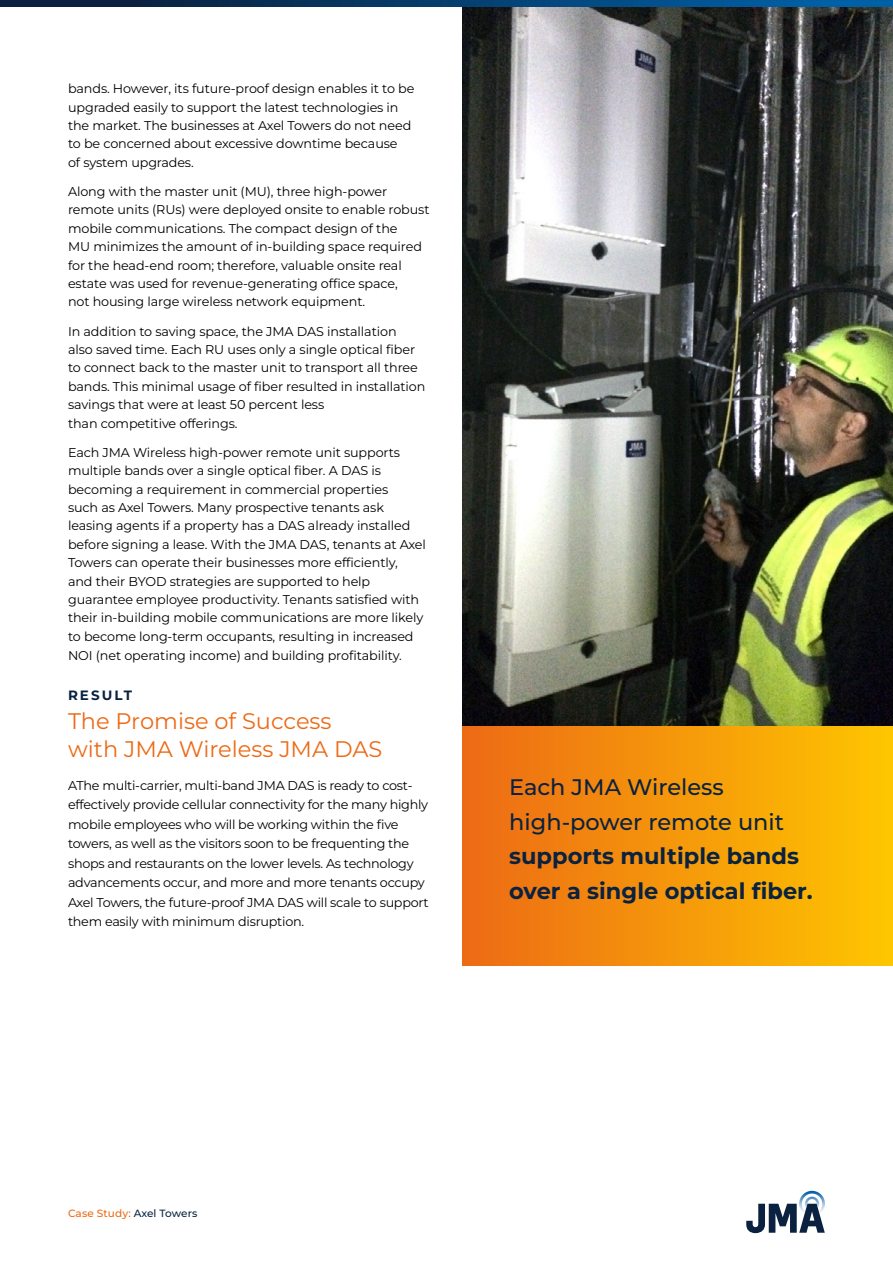
<style>
.page{position:relative;width:893px;height:1263px;background:#fff}
.page>*{position:absolute;margin:0;border:0;box-sizing:border-box;transform-origin:0 0}
.t1{font:700 22.5px/34.5px "Montserrat";color:#0a2240}
.t2{font:22.5px/28.5px "Montserrat";color:#ed6a15}
.t3{font:500 22.5px/34.5px "Montserrat";color:#0a2240}
.t4{font:700 13.5px "Montserrat";letter-spacing:.15em;color:#0a2240}
.t5{font:12.75px/18.3px "Montserrat";letter-spacing:-.01em;color:#000}
.t6{font:500 10.5px "Montserrat";letter-spacing:.01em;color:#ed6a15}
.s1{color:#0a2240}
</style>
<div class="page">
<svg style="left:746px;top:1191px;width:79px;height:42px"></svg>
<div style="left:462px;top:706px;width:431px;height:260px;background:linear-gradient(to right,#ed6a15,#fec600)"></div>
<img style="left:462px;top:6px;width:431px;height:720px">
<svg style="left:0;top:0;width:893px;height:6px;background:#053e6e"></svg>
<p class="t5" style="left:68px;top:79px;width:348px">bands. However, its future-proof design enables it to be upgraded easily to support the latest technologies in the market. The businesses at Axel Towers do not need to be concerned about excessive downtime because<br>of system upgrades.</p>
<p class="t5" style="left:68px;top:182px;width:363px">Along with the master unit (MU), three high-power remote units (RUs) were deployed onsite to enable robust mobile communications. The compact design of the<br>MU minimizes the amount of in-building space required for the head-end room; therefore, valuable onsite real estate was used for revenue-generating office space,<br>not housing large wireless network equipment.</p>
<p class="t5" style="left:68px;top:322px;width:359px">In addition to saving space, the JMA DAS installation<br>also saved time. Each RU uses only a single optical fiber to connect back to the master unit to transport all three bands. This minimal usage of fiber resulted in installation savings that were at least 50 percent less<br>than competitive offerings.</p>
<p class="t5" style="left:68px;top:443px;width:359px">Each JMA Wireless high-power remote unit supports multiple bands over a single optical fiber. A DAS is becoming a requirement in commercial properties<br>such as Axel Towers. Many prospective tenants ask leasing agents if a property has a DAS already installed before signing a lease. With the JMA DAS, tenants at Axel Towers can operate their businesses more efficiently,<br>and their BYOD strategies are supported to help guarantee employee productivity. Tenants satisfied with their in-building mobile communications are more likely to become long-term occupants, resulting in increased NOI (net operating income) and building profitability.</p>
<p class="t4" style="left:68px;top:687px;width:65px">RESULT</p>
<h1 class="t2" style="left:68px;top:706px;width:316px">The Promise of Success with JMA Wireless JMA DAS</h1>
<p class="t5" style="left:68px;top:775px;width:362px;line-height:19.5px">AThe multi-carrier, multi-band JMA DAS is ready to cost&shy;effectively provide cellular connectivity for the many highly mobile employees who will be working within the five towers, as well as the visitors soon to be frequenting the shops and restaurants on the lower levels. As technology advancements occur, and more and more tenants occupy Axel Towers, the future-proof JMA DAS will scale to support them easily with minimum disruption.</p>
<h1 class="t3" style="left:509px;top:769px;width:276px">Each JMA Wireless high-power remote unit</h1>
<h1 class="t1" style="left:509px;top:838px;width:305px">supports multiple bands over a single optical fiber.</h1>
<p class="t6" style="left:68px;top:1206px;width:131px">Case Study: <span class="s1">Axel Towers</span></p>
</div>
